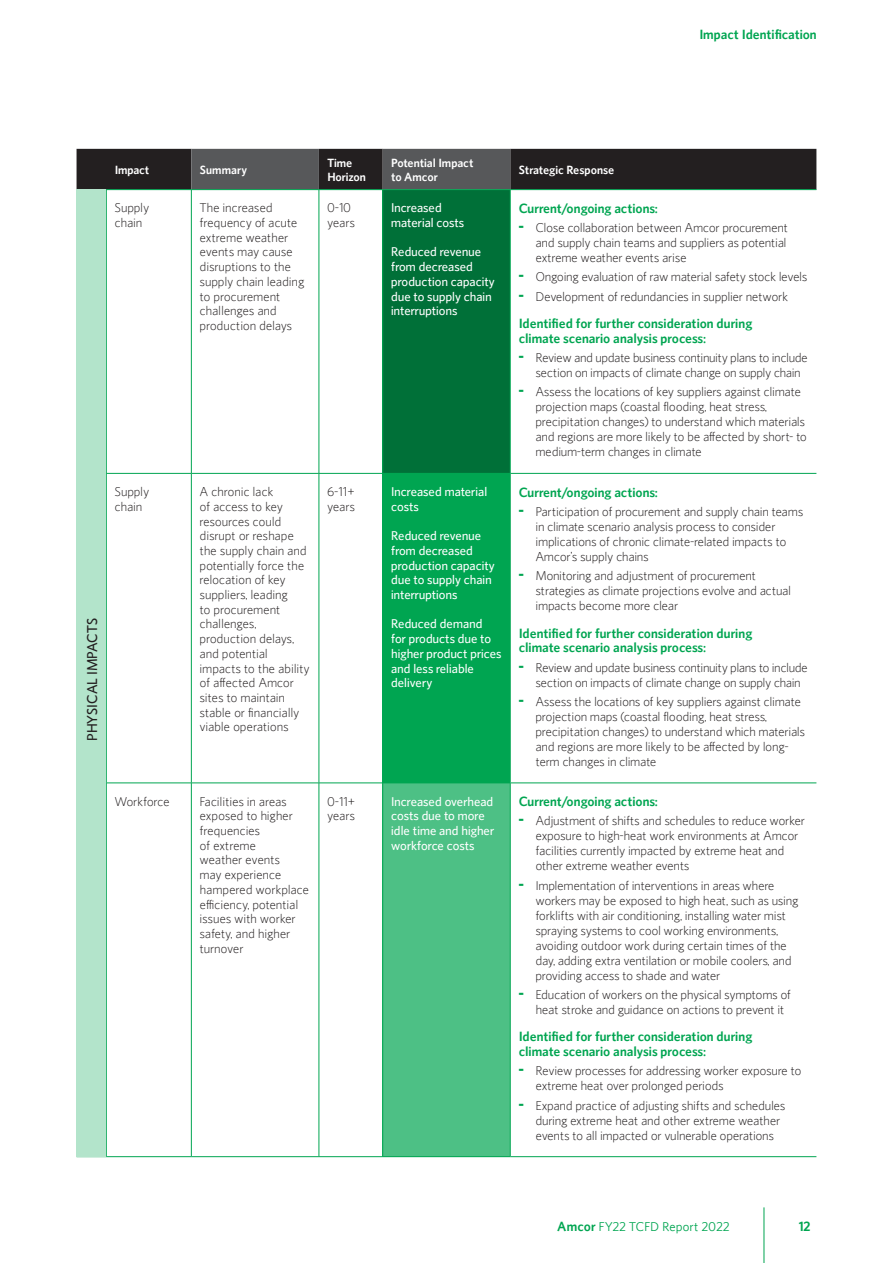
<style>
.page{position:relative;width:893px;height:1263px;background:#fff}
.page>*{position:absolute;margin:0;border:0;box-sizing:border-box;transform-origin:0 0}
.Bullet_title{font:600 13.5px/14.7px "Amcor Pro";color:#00a551}
.Intro_Copy{font:600 13.5px "Amcor Pro";letter-spacing:-.005em;color:#00a551}
.Body_title{font:500 13.5px "Amcor Pro";letter-spacing:-.01em;color:#231f20}
.Table_Text{font:300 12px/14.7px "Amcor Pro";letter-spacing:-.01em;color:#231f20}
.Table_Text-2{font:500 12px/14.7px "Amcor Pro";color:#fff}
.t1{font:600 12px/13.5px "Amcor Pro";color:#fff}
.t2{font:12px "Amcor Pro";letter-spacing:.01em;color:#00a551}
.s1{font-weight:600;font-size:16.5px;color:#00a551}
.s2{font-weight:600;font-size:13.5px}
</style>
<div class="page">
<div style="left:383px;top:190px;width:127px;height:283px;background:#007038"></div>
<div style="left:383px;top:473px;width:127px;height:310px;background:#00a551"></div>
<div style="left:383px;top:783px;width:127px;height:374px;background:#4dc085"></div>
<hr style="left:106px;top:190px;width:1px;height:283px;background:#00a551">
<hr style="left:106px;top:474px;width:1px;height:309px;background:#00a551">
<hr style="left:106px;top:783px;width:1px;height:373px;background:#00a551">
<hr style="left:106px;top:1156px;width:85px;height:1px;background:#00a551">
<svg style="left:77px;top:149px;width:739px;height:40px;background:#353234"></svg>
<hr style="left:106px;top:189px;width:85px;height:1px;background:#00a551">
<hr style="left:191px;top:189px;width:128px;height:1px;background:#00a551">
<hr style="left:191px;top:190px;width:1px;height:283px;background:#00a551">
<hr style="left:319px;top:189px;width:64px;height:1px;background:#00a551">
<hr style="left:319px;top:190px;width:1px;height:283px;background:#00a551">
<hr style="left:383px;top:189px;width:127px;height:1px;background:#00a551">
<hr style="left:382px;top:190px;width:1px;height:283px;background:#00a551">
<hr style="left:510px;top:189px;width:306px;height:1px;background:#00a551">
<hr style="left:510px;top:190px;width:1px;height:283px;background:#00a551">
<hr style="left:191px;top:474px;width:1px;height:309px;background:#00a551">
<hr style="left:319px;top:474px;width:1px;height:309px;background:#00a551">
<hr style="left:382px;top:474px;width:1px;height:309px;background:#00a551">
<hr style="left:510px;top:474px;width:1px;height:309px;background:#00a551">
<hr style="left:106px;top:783px;width:85px;height:1px;background:#00a551">
<hr style="left:191px;top:783px;width:128px;height:1px;background:#00a551">
<hr style="left:191px;top:783px;width:1px;height:373px;background:#00a551">
<hr style="left:319px;top:783px;width:64px;height:1px;background:#00a551">
<hr style="left:319px;top:783px;width:1px;height:373px;background:#00a551">
<hr style="left:383px;top:783px;width:127px;height:1px;background:#00a551">
<hr style="left:382px;top:783px;width:1px;height:373px;background:#00a551">
<hr style="left:510px;top:783px;width:306px;height:1px;background:#00a551">
<hr style="left:510px;top:783px;width:1px;height:373px;background:#00a551">
<hr style="left:191px;top:1156px;width:128px;height:1px;background:#00a551">
<hr style="left:319px;top:1156px;width:64px;height:1px;background:#00a551">
<hr style="left:383px;top:1156px;width:127px;height:1px;background:#00a551">
<hr style="left:510px;top:1156px;width:306px;height:1px;background:#00a551">
<hr style="left:106px;top:473px;width:85px;height:1px;background:#00a551">
<hr style="left:191px;top:473px;width:128px;height:1px;background:#00a551">
<hr style="left:319px;top:473px;width:64px;height:1px;background:#00a551">
<hr style="left:510px;top:473px;width:306px;height:1px;background:#00a551">
<div style="left:77px;top:189px;width:29px;height:968px;background:#b3e4cb"></div>
<hr style="left:764px;top:1207px;width:1px;height:56px;background:#00a551">
<p class="Intro_Copy" style="left:699px;top:26px;width:119px">Impact Identification</p>
<p class="Body_title" style="left:83px;top:741px;width:125px;rotate:-90deg">PHYSICAL IMPACTS</p>
<p class="t1" style="left:115px;top:163px;width:36px">Impact</p>
<p class="t1" style="left:200px;top:163px;width:49px">Summary</p>
<p class="t1" style="left:327px;top:156px;width:40px">Time<br>Horizon</p>
<p class="t1" style="left:391px;top:155px;width:84px;line-height:14.4px">Potential Impact to Amcor</p>
<p class="t1" style="left:519px;top:163px;width:97px">Strategic Response</p>
<p class="Table_Text" style="left:115px;top:200px;width:36px">Supply chain</p>
<p class="Table_Text" style="left:200px;top:200px;width:106px">The increased frequency of acute extreme weather events may cause disruptions to the supply chain leading to procurement challenges and production delays</p>
<p class="Table_Text" style="left:327px;top:200px;width:29px">0-10 years</p>
<p class="Table_Text-2" style="left:391px;top:200px;width:75px">Increased material costs</p>
<p class="Bullet_title" style="left:519px;top:201px;width:140px">Current/ongoing actions:</p>
<p class="Table_Text" style="left:536px;top:220px;width:254px;text-indent:-17px"><span class="s1">-</span> Close collaboration between Amcor procurement and supply chain teams and suppliers as potential extreme weather events arise</p>
<p class="Table_Text" style="left:519px;top:269px;width:290px"><span class="s1">-</span> Ongoing evaluation of raw material safety stock levels</p>
<p class="Table_Text" style="left:519px;top:289px;width:271px"><span class="s1">-</span> Development of redundancies in supplier network</p>
<p class="Bullet_title" style="left:519px;top:316px;width:235px">Identified for further consideration during climate scenario analysis process:</p>
<p class="Table_Text" style="left:536px;top:350px;width:274px;text-indent:-17px"><span class="s1">-</span> Review and update business continuity plans to include section on impacts of climate change on supply chain</p>
<p class="Table_Text" style="left:536px;top:384px;width:273px;text-indent:-17px"><span class="s1">-</span> Assess the locations of key suppliers against climate projection maps (coastal flooding, heat stress, precipitation changes) to understand which materials and regions are more likely to be affected by short- to medium-term changes in climate</p>
<p class="Table_Text-2" style="left:391px;top:244px;width:105px">Reduced revenue from decreased production capacity due to supply chain interruptions</p>
<p class="Table_Text" style="left:115px;top:484px;width:36px">Supply chain</p>
<p class="Table_Text" style="left:200px;top:484px;width:111px">A chronic lack<br>of access to key resources could disrupt or reshape the supply chain and potentially force the relocation of key suppliers, leading<br>to procurement challenges, production delays, and potential impacts to the ability of affected Amcor sites to maintain stable or financially viable operations</p>
<p class="Table_Text" style="left:327px;top:484px;width:29px">6-11+ years</p>
<p class="Table_Text-2" style="left:391px;top:484px;width:98px">Increased material costs</p>
<p class="Table_Text-2" style="left:391px;top:528px;width:105px">Reduced revenue from decreased production capacity due to supply chain interruptions</p>
<p class="Table_Text-2" style="left:391px;top:616px;width:112px">Reduced demand<br>for products due to higher product prices and less reliable delivery</p>
<p class="Bullet_title" style="left:519px;top:484px;width:140px">Current/ongoing actions:</p>
<p class="Table_Text" style="left:536px;top:504px;width:269px;text-indent:-17px"><span class="s1">-</span> Participation of procurement and supply chain teams in climate scenario analysis process to consider implications of chronic climate-related impacts to Amcor’s supply chains</p>
<p class="Table_Text" style="left:536px;top:568px;width:257px;text-indent:-17px"><span class="s1">-</span> Monitoring and adjustment of procurement strategies as climate projections evolve and actual impacts become more clear</p>
<p class="Bullet_title" style="left:519px;top:625px;width:235px">Identified for further consideration during climate scenario analysis process:</p>
<p class="Table_Text" style="left:536px;top:659px;width:274px;text-indent:-17px"><span class="s1">-</span> Review and update business continuity plans to include section on impacts of climate change on supply chain</p>
<p class="Table_Text" style="left:536px;top:694px;width:271px;text-indent:-17px"><span class="s1">-</span> Assess the locations of key suppliers against climate projection maps (coastal flooding, heat stress, precipitation changes) to understand which materials and regions are more likely to be affected by long&shy;term changes in climate</p>
<p class="Table_Text" style="left:115px;top:794px;width:57px">Workforce</p>
<p class="Table_Text" style="left:200px;top:794px;width:111px">Facilities in areas exposed to higher frequencies<br>of extreme<br>weather events<br>may experience hampered workplace efficiency, potential issues with worker safety, and higher turnover</p>
<p class="Table_Text" style="left:327px;top:794px;width:29px">0-11+ years</p>
<p class="Table_Text-2" style="left:391px;top:793px;width:105px">Increased overhead costs due to more idle time and higher workforce costs</p>
<p class="Bullet_title" style="left:519px;top:794px;width:140px">Current/ongoing actions:</p>
<p class="Table_Text" style="left:536px;top:813px;width:271px;text-indent:-17px"><span class="s1">-</span> Adjustment of shifts and schedules to reduce worker exposure to high-heat work environments at Amcor facilities currently impacted by extreme heat and other extreme weather events</p>
<p class="Table_Text" style="left:536px;top:877px;width:264px;text-indent:-17px"><span class="s1">-</span> Implementation of interventions in areas where workers may be exposed to high heat, such as using forklifts with air conditioning, installing water mist spraying systems to cool working environments, avoiding outdoor work during certain times of the day, adding extra ventilation or mobile coolers, and providing access to shade and water</p>
<p class="Table_Text" style="left:536px;top:987px;width:257px;text-indent:-17px"><span class="s1">-</span> Education of workers on the physical symptoms of heat stroke and guidance on actions to prevent it</p>
<p class="Bullet_title" style="left:519px;top:1029px;width:235px">Identified for further consideration during climate scenario analysis process:</p>
<p class="Table_Text" style="left:536px;top:1063px;width:267px;text-indent:-17px"><span class="s1">-</span> Review processes for addressing worker exposure to extreme heat over prolonged periods</p>
<p class="Table_Text" style="left:536px;top:1097px;width:251px;text-indent:-17px"><span class="s1">-</span> Expand practice of adjusting shifts and schedules during extreme heat and other extreme weather events to all impacted or vulnerable operations</p>
<p class="t2" style="left:557px;top:1219px;width:174px"><span class="s2">Amcor</span> FY22 TCFD Report 2022</p>
<p class="Bullet_title" style="left:798px;top:1219px;width:14px">12</p>
</div>
